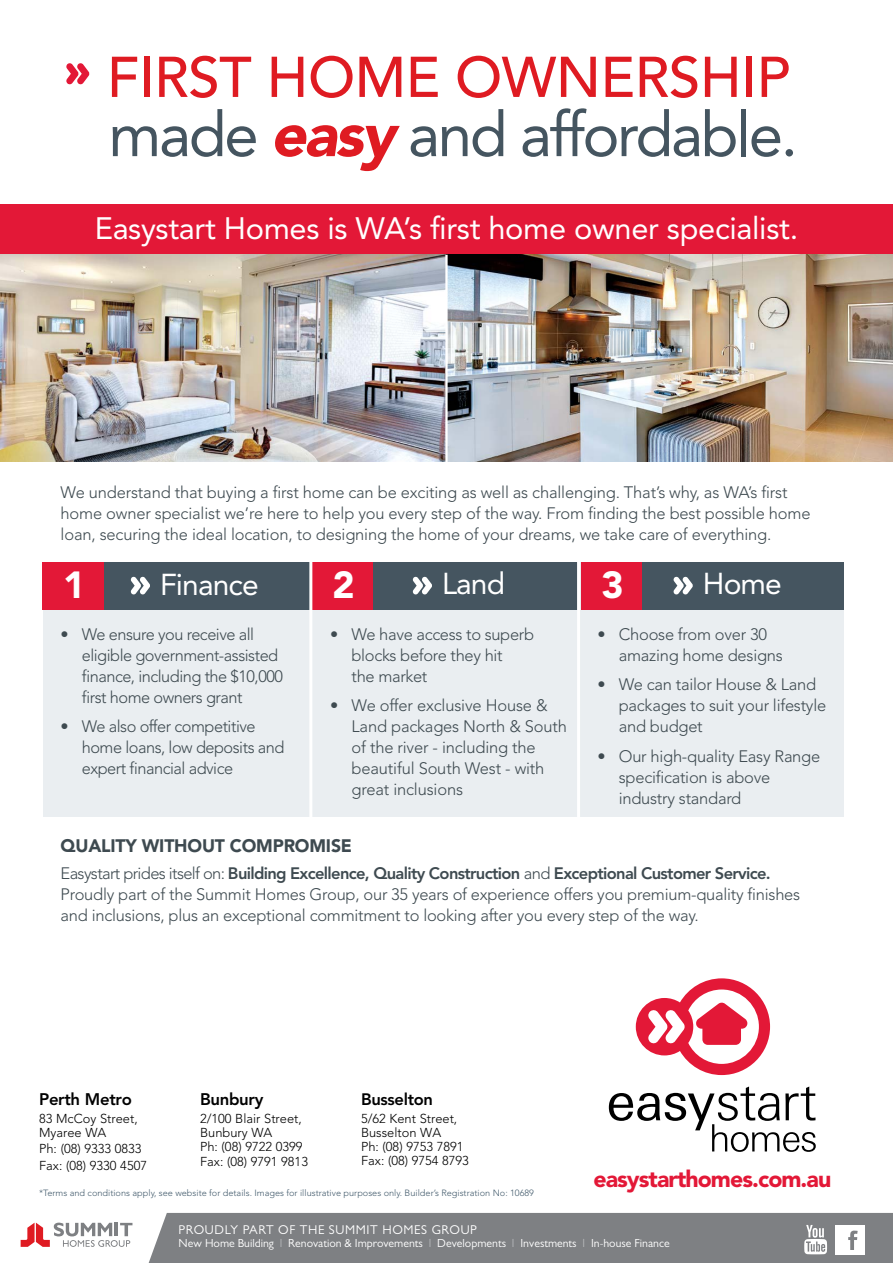
<style>
.page{position:relative;width:893px;height:1263px;background:#fff}
.page>*{position:absolute;margin:0;border:0;box-sizing:border-box;transform-origin:0 0}
.t1{font:62.25px "Avenir LT Std";letter-spacing:-.04em;color:#455560}
.t2{font:500 56.85px "Avenir LT Std";letter-spacing:-.01em;color:#df1b22}
.t3{font:900 37.5px "Avenir LT Std";color:#fff}
.t4{font:30.75px "Avenir LT Std";letter-spacing:-.01em;color:#fff}
.t5{font:30px "Avenir LT Std";letter-spacing:-.03em;color:#fff}
.t6{font:900 23.1px "Avenir LT Std";letter-spacing:-.04em;color:#e31837}
.t7{font:900 18px "Avenir LT Std";letter-spacing:-.01em;color:#3e4a50}
.t8{font:800 16.65px "Avenir LT Std";letter-spacing:-.02em;color:#000}
.t9{font:300 16.5px/21px "Avenir LT Std";letter-spacing:-.015em;color:#3e4a50}
.t10{font:800 16.5px "Avenir LT Std";letter-spacing:-.02em;color:#000}
.t11{font:300 12.9px/14.1px "Avenir LT Std";color:#000}
.t12{font:12.75px "Gill Sans";letter-spacing:.05em;color:#fff}
.t13{font:11.7px "Gill Sans";color:#fff}
.t14{font:300 9px "Avenir LT Std";color:#445c6d}
.s1{font-weight:900;font-style:italic;color:#df1b22}
.s2{font-weight:800}
</style>
<div class="page">
<svg style="left:21px;top:1222px;width:111px;height:25px"></svg>
<div style="left:148px;top:1213px;width:745px;height:50px;background:#7e8083"></div>
<svg style="left:66px;top:63px;width:24px;height:22px"></svg>
<div style="left:0;top:204px;width:893px;height:51px;background:#e31837"></div>
<svg style="left:636px;top:978px;width:134px;height:97px"></svg>
<svg style="left:609px;top:1086px;width:207px;height:66px"></svg>
<img style="left:0;top:255px;width:893px;height:206px">
<hr style="left:445px;top:255px;width:3px;height:209px;background:#fff">
<div style="left:43px;top:562px;width:800px;height:254px;background:#eaeef1"></div>
<div style="left:43px;top:562px;width:61px;height:48px;background:#e31837"></div>
<div style="left:312px;top:562px;width:61px;height:48px;background:#e31837"></div>
<div style="left:581px;top:562px;width:61px;height:48px;background:#e31837"></div>
<div style="left:104px;top:562px;width:208px;height:48px;background:#455560"></div>
<div style="left:373px;top:562px;width:206px;height:48px;background:#455560"></div>
<div style="left:642px;top:562px;width:202px;height:48px;background:#455560"></div>
<svg style="left:131px;top:576px;width:19px;height:19px"></svg>
<svg style="left:413px;top:576px;width:19px;height:19px"></svg>
<svg style="left:674px;top:576px;width:19px;height:19px"></svg>
<hr style="left:309px;top:552px;width:3px;height:272px;background:#fff">
<hr style="left:577px;top:552px;width:3px;height:272px;background:#fff">
<h2 class="t2" style="left:107px;top:44px;width:685px">FIRST HOME OWNERSHIP</h2>
<h1 class="t1" style="left:108px;top:98px;width:691px">made <span class="s1">easy</span> and affordable.</h1>
<h3 class="t4" style="left:95px;top:210px;width:705px">Easystart Homes is WA’s first home owner specialist.</h3>
<p class="t9" style="left:61px;top:482px;width:751px">We understand that buying a first home can be exciting as well as challenging. That’s why, as WA’s first home owner specialist we’re here to help you every step of the way. From finding the best possible home loan, securing the ideal location, to designing the home of your dreams, we take care of everything.</p>
<h3 class="t3" style="left:63px;top:562px;width:24px">1</h3>
<h3 class="t5" style="left:160px;top:567px;width:100px">Finance</h3>
<h3 class="t3" style="left:332px;top:562px;width:24px">2</h3>
<h3 class="t5" style="left:442px;top:566px;width:64px">Land</h3>
<h3 class="t3" style="left:601px;top:562px;width:24px">3</h3>
<h3 class="t5" style="left:703px;top:566px;width:81px">Home</h3>
<p class="t9" style="left:82px;top:623px;width:202px;text-indent:-21px">• We ensure you receive all eligible government-assisted finance, including the $10,000 first home owners grant</p>
<p class="t9" style="left:82px;top:716px;width:204px;text-indent:-21px">• We also offer competitive home loans, low deposits and expert financial advice</p>
<p class="t9" style="left:352px;top:623px;width:184px;text-indent:-21px">• We have access to superb blocks before they hit<br>the market</p>
<p class="t9" style="left:352px;top:695px;width:217px;text-indent:-21px">• We offer exclusive House &amp;<br>Land packages North &amp; South of the river - including the beautiful South West - with great inclusions</p>
<p class="t9" style="left:619px;top:623px;width:166px;text-indent:-21px">• Choose from over 30 amazing home designs</p>
<p class="t9" style="left:619px;top:674px;width:209px;text-indent:-21px">• We can tailor House &amp; Land packages to suit your lifestyle and budget</p>
<p class="t9" style="left:619px;top:745px;width:203px;text-indent:-21px">• Our high-quality Easy Range specification is above industry standard</p>
<p class="t7" style="left:61px;top:835px;width:293px">QUALITY WITHOUT COMPROMISE</p>
<p class="t9" style="left:61px;top:863px;width:741px">Easystart prides itself on: <span class="s2">Building Excellence, Quality Construction</span> and <span class="s2">Exceptional Customer Service.<br></span>Proudly part of the Summit Homes Group, our 35 years of experience offers you premium-quality finishes and inclusions, plus an exceptional commitment to looking after you every step of the way.</p>
<p class="t8" style="left:39px;top:1090px;width:94px">Perth Metro</p>
<p class="t11" style="left:39px;top:1112px;width:100px">83 McCoy Street,<br>Myaree WA</p>
<p class="t11" style="left:39px;top:1140px;width:109px;line-height:16.5px">Ph: (08) 9333 0833<br>Fax: (08) 9330 4507</p>
<p class="t8" style="left:200px;top:1090px;width:65px">Bunbury</p>
<p class="t11" style="left:200px;top:1112px;width:109px">2/100 Blair Street,<br>Bunbury WA<br>Ph: (08) 9722 0399<br>Fax: (08) 9791 9813</p>
<p class="t10" style="left:361px;top:1090px;width:73px">Busselton</p>
<p class="t11" style="left:361px;top:1111px;width:109px">5/62 Kent Street,<br>Busselton WA<br>Ph: (08) 9753 7891<br>Fax: (08) 9754 8793</p>
<p class="t14" style="left:39px;top:1187px;width:496px">*Terms and conditions apply, see website for details. Images for illustrative purposes only. Builder’s Registration No: 10689</p>
<h3 class="t6" style="left:593px;top:1165px;width:239px">easystarthomes.com.au</h3>
<p class="t12" style="left:179px;top:1222px;width:300px">PROUDLY PART OF THE SUMMIT HOMES GROUP</p>
<p class="t13" style="left:179px;top:1236px;width:493px">New Home Building <sup>|</sup> Renovation &amp; Improvements <sup>|</sup> Developments <sup>|</sup> Investments <sup>|</sup> In-house Finance</p>
</div>
